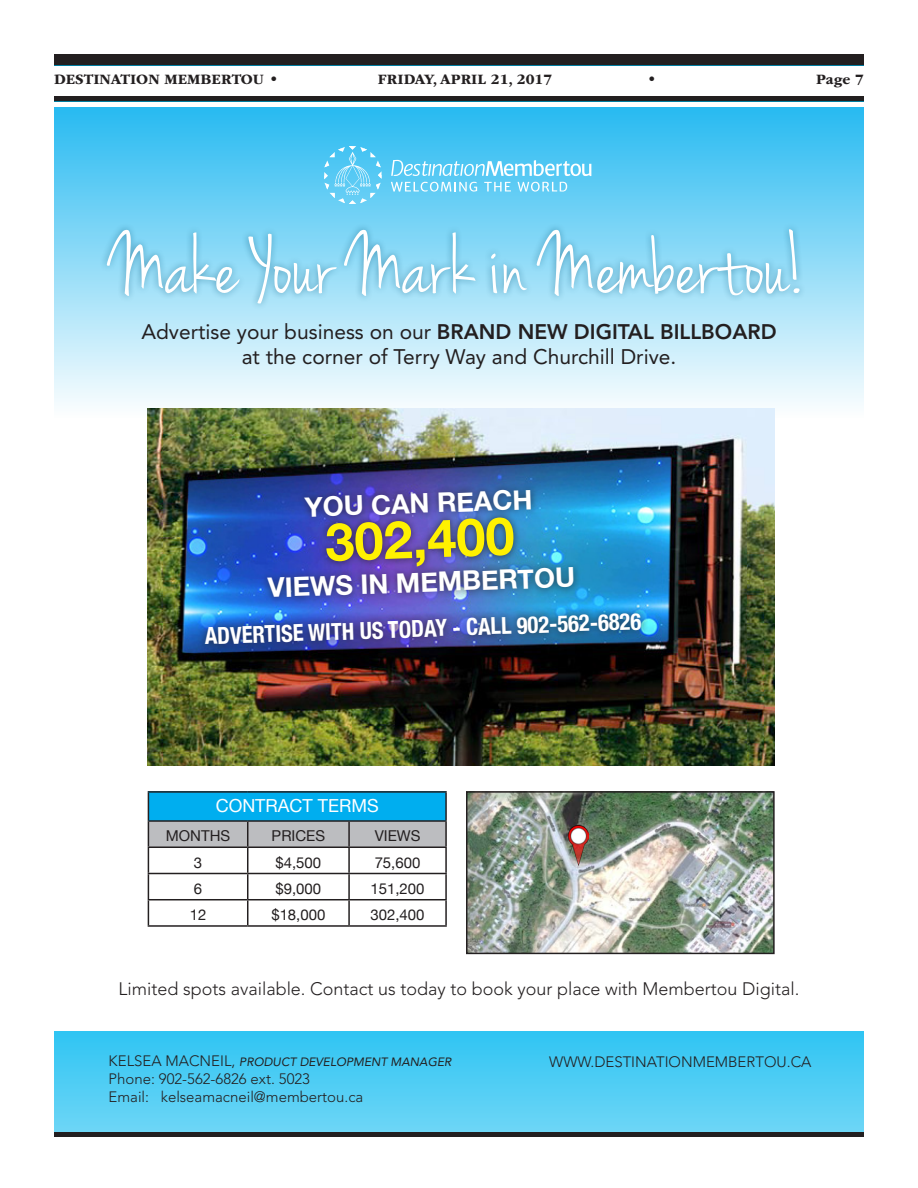
<style>
.page{position:relative;width:918px;height:1188px;background:#fff}
.page>*{position:absolute;margin:0;border:0;box-sizing:border-box;transform-origin:0 0}
.t1{font:89.85px "Jenna Sue";color:#fff}
.t2{font:700 52.35px "Helvetica Neue";color:#fff101}
.t3{font:700 27px "Helvetica Neue";color:#fff}
.t4{font:700 condensed 23.4px "Helvetica Neue";color:#fff;scale:.96 1}
.t5{font:21px/25.2px "Avenir LT Std";color:#231f20;text-align:center}
.t6{font:300 18px "Avenir LT Std";color:#231f20}
.t7{font:18px "Helvetica Neue";color:#fff}
.t8{font:300 15px/18px "Avenir LT Std";color:#231f20}
.t9{font:15px "Helvetica Neue";color:#231f20}
.t10{font:700 15px "ITC Garamond Std";color:#231f20}
.t11{font:italic 12px "Avenir LT Std";color:#231f20}
.s1{font-weight:800}
.s2{font-weight:300;font-style:normal;font-size:15px}
</style>
<div class="page">
<hr style="left:54px;top:98px;width:810px;height:4px;background:#007da1">
<div style="left:54px;top:55px;width:810px;height:11px;background:#007da1"></div>
<hr style="left:54px;top:97px;width:810px;height:4px;background:#231f20">
<div style="left:54px;top:54px;width:810px;height:11px;background:#231f20"></div>
<div style="left:55px;top:107px;width:808px;height:310px;background:linear-gradient(to bottom,#27baf1,#fbfdfe)"></div>
<div style="left:55px;top:1031px;width:808px;height:101px;background:linear-gradient(to bottom,#2fc4f3,#6dd6f6)"></div>
<div style="left:100px;top:222px;width:707px;height:89px;background:#004e71;opacity:.5"></div>
<img style="left:148px;top:409px;width:627px;height:357px">
<hr style="left:148px;top:791px;width:100px;height:2px;background:#231f20">
<hr style="left:248px;top:791px;width:101px;height:2px;background:#231f20">
<hr style="left:349px;top:791px;width:98px;height:2px;background:#231f20">
<hr style="left:445px;top:793px;width:2px;height:27px;background:#231f20">
<hr style="left:349px;top:820px;width:98px;height:2px;background:#231f20">
<hr style="left:445px;top:822px;width:2px;height:25px;background:#231f20">
<hr style="left:349px;top:847px;width:98px;height:1px;background:#231f20">
<hr style="left:445px;top:848px;width:2px;height:25px;background:#231f20">
<hr style="left:349px;top:873px;width:98px;height:1px;background:#231f20">
<hr style="left:445px;top:874px;width:2px;height:25px;background:#231f20">
<svg style="left:148px;top:793px;width:298px;height:132px"></svg>
<hr style="left:349px;top:899px;width:98px;height:1px;background:#231f20">
<hr style="left:348px;top:900px;width:2px;height:25px;background:#231f20">
<hr style="left:445px;top:900px;width:2px;height:25px;background:#231f20">
<hr style="left:148px;top:925px;width:100px;height:2px;background:#231f20">
<hr style="left:248px;top:925px;width:101px;height:2px;background:#231f20">
<hr style="left:349px;top:925px;width:98px;height:2px;background:#231f20">
<div style="left:198px;top:482px;width:451px;height:170px;background:#231f20;opacity:.75"></div>
<img style="left:468px;top:793px;width:305px;height:159px">
<div style="left:466px;top:791px;width:309px;height:163px;border:1px solid #231f20"></div>
<img style="left:568px;top:825px;width:21px;height:40px">
<svg style="left:391px;top:182px;width:86px;height:10px"></svg>
<svg style="left:484px;top:182px;width:27px;height:9px"></svg>
<svg style="left:517px;top:182px;width:50px;height:10px"></svg>
<svg style="left:391px;top:160px;width:200px;height:16px"></svg>
<svg style="left:324px;top:146px;width:58px;height:58px"></svg>
<div style="left:54px;top:1132px;width:810px;height:5px;background:#231f20"></div>
<p class="t10" style="left:54px;top:71px;width:226px">DESTINATION MEMBERTOU •</p>
<p class="t10" style="left:378px;top:71px;width:176px">FRIDAY, APRIL 21, 2017</p>
<p class="t10" style="left:648px;top:71px;width:10px">•</p>
<p class="t10" style="left:816px;top:71px;width:49px">Page 7</p>
<p class="t1" style="left:111px;top:215px;width:698px">Make Your Mark in Membertou!</p>
<p class="t5" style="left:141px;top:319px;width:637px">Advertise your business on our <span class="s1">BRAND NEW DIGITAL BILLBOARD </span>at the corner of Terry Way and Churchill Drive.</p>
<p class="t3" style="left:304px;top:491px;width:229px;rotate:-2deg">YOU CAN REACH</p>
<p class="t2" style="left:324px;top:510px;width:191px;rotate:-2deg">302,400</p>
<p class="t3" style="left:267px;top:571px;width:309px;rotate:-2deg">VIEWS IN MEMBERTOU</p>
<p class="t4" style="left:204px;top:622px;width:456px;rotate:-2deg">ADVERTISE WITH US TODAY - CALL 902-562-6826</p>
<p class="t7" style="left:216px;top:795px;width:165px">CONTRACT TERMS</p>
<p class="t9" style="left:166px;top:827px;width:66px">MONTHS</p>
<p class="t9" style="left:272px;top:827px;width:55px">PRICES</p>
<p class="t9" style="left:375px;top:827px;width:47px">VIEWS</p>
<p class="t9" style="left:194px;top:853px;width:10px">3</p>
<p class="t9" style="left:276px;top:853px;width:47px">$4,500</p>
<p class="t9" style="left:375px;top:853px;width:47px">75,600</p>
<p class="t9" style="left:194px;top:879px;width:10px">6</p>
<p class="t9" style="left:276px;top:879px;width:47px">$9,000</p>
<p class="t9" style="left:371px;top:879px;width:56px">151,200</p>
<p class="t9" style="left:190px;top:906px;width:18px">12</p>
<p class="t9" style="left:271px;top:906px;width:56px">$18,000</p>
<p class="t9" style="left:371px;top:906px;width:56px">302,400</p>
<p class="t6" style="left:119px;top:978px;width:682px">Limited spots available. Contact us today to book your place with Membertou Digital.</p>
<p class="t11" style="left:109px;top:1055px;width:344px"><span class="s2">KELSEA MACNEIL,</span> PRODUCT DEVELOPMENT MANAGER</p>
<p class="t8" style="left:109px;top:1070px;width:256px">Phone: 902-562-6826 ext. 5023<br>Email: kelseamacneil@membertou.ca</p>
<p class="t8" style="left:549px;top:1052px;width:264px">WWW.DESTINATIONMEMBERTOU.CA</p>
</div>
